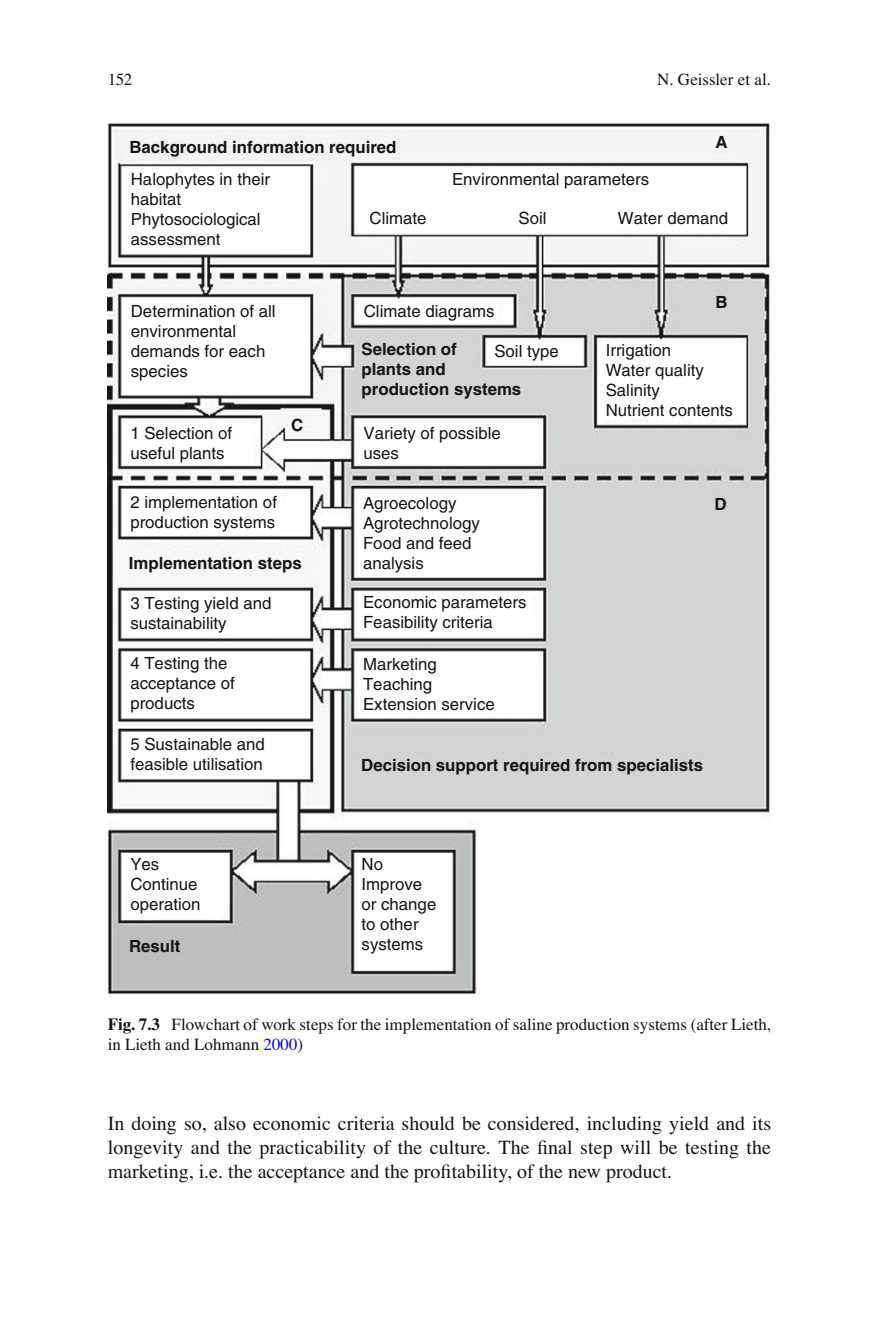
<style>
.page{position:relative;width:879px;height:1333px;background:#fff}
.page>*{position:absolute;margin:0;border:0;box-sizing:border-box;transform-origin:0 0}
.t1{font:20px/24px "Times";color:#131413;text-align:justify}
.t2{font:17px/20px "Times";color:#131413}
.t3{font:16.8px/20px "Helvetica";color:#131413}
.t4{font:700 16.8px/20px "Helvetica";color:#131413}
.s1{font-weight:700}
.s2{color:#00f}
</style>
<div class="page">
<img style="left:108px;top:123px;width:662px;height:871px">
<p class="t2" style="left:108px;top:71px;width:26px">152</p>
<p class="t4" style="left:129px;top:139px;width:268px">Background information required</p>
<p class="t3" style="left:131px;top:171px;width:141px">Halophytes in their habitat<br>Phytosociological assessment</p>
<p class="t3" style="left:370px;top:210px;width:58px">Climate</p>
<p class="t2" style="left:657px;top:71px;width:115px">N. Geissler et al.</p>
<p class="t4" style="left:715px;top:133px;width:14px">A</p>
<p class="t3" style="left:452px;top:170px;width:198px">Environmental parameters</p>
<p class="t3" style="left:518px;top:210px;width:30px">Soil</p>
<p class="t3" style="left:618px;top:210px;width:112px">Water demand</p>
<p class="t3" style="left:131px;top:302px;width:146px">Determination of all environmental demands for each species</p>
<p class="t3" style="left:364px;top:302px;width:132px">Climate diagrams</p>
<p class="t4" style="left:362px;top:340px;width:161px">Selection of<br>plants and production systems</p>
<p class="t3" style="left:494px;top:342px;width:66px">Soil type</p>
<p class="t4" style="left:715px;top:293px;width:14px">B</p>
<p class="t3" style="left:606px;top:342px;width:128px">Irrigation<br>Water quality<br>Salinity<br>Nutrient contents</p>
<p class="t4" style="left:291px;top:416px;width:14px">C</p>
<p class="t3" style="left:130px;top:424px;width:103px">1 Selection of useful plants</p>
<p class="t3" style="left:363px;top:424px;width:139px">Variety of possible uses</p>
<p class="t3" style="left:130px;top:493px;width:148px">2 implementation of production systems</p>
<p class="t3" style="left:363px;top:495px;width:118px">Agroecology<br>Agrotechnology<br>Food and feed analysis</p>
<p class="t3" style="left:363px;top:593px;width:165px">Economic parameters<br>Feasibility criteria</p>
<p class="t3" style="left:363px;top:655px;width:133px">Marketing<br>Teaching<br>Extension service</p>
<p class="t4" style="left:129px;top:554px;width:174px">Implementation steps</p>
<p class="t3" style="left:130px;top:594px;width:143px">3 Testing yield and sustainability</p>
<p class="t3" style="left:130px;top:654px;width:106px">4 Testing the acceptance of products</p>
<p class="t3" style="left:130px;top:736px;width:136px">5 Sustainable and feasible utilisation</p>
<p class="t4" style="left:361px;top:756px;width:343px">Decision support required from specialists</p>
<p class="t4" style="left:714px;top:495px;width:14px">D</p>
<p class="t3" style="left:130px;top:856px;width:72px">Yes<br>Continue operation</p>
<p class="t3" style="left:362px;top:856px;width:76px">No<br>Improve or change to other systems</p>
<p class="t4" style="left:129px;top:937px;width:53px">Result</p>
<p class="t2" style="left:108px;top:1016px;width:665px"><span class="s1">Fig. 7.3</span> Flowchart of work steps for the implementation of saline production systems (after Lieth, in Lieth and Lohmann <span class="s2">2000</span> )</p>
<p class="t1" style="left:108px;top:1113px;width:665px">In doing so, also economic criteria should be considered, including yield and its longevity and the practicability of the culture. The final step will be testing the marketing, i.e. the acceptance and the profitability, of the new product.</p>
</div>
